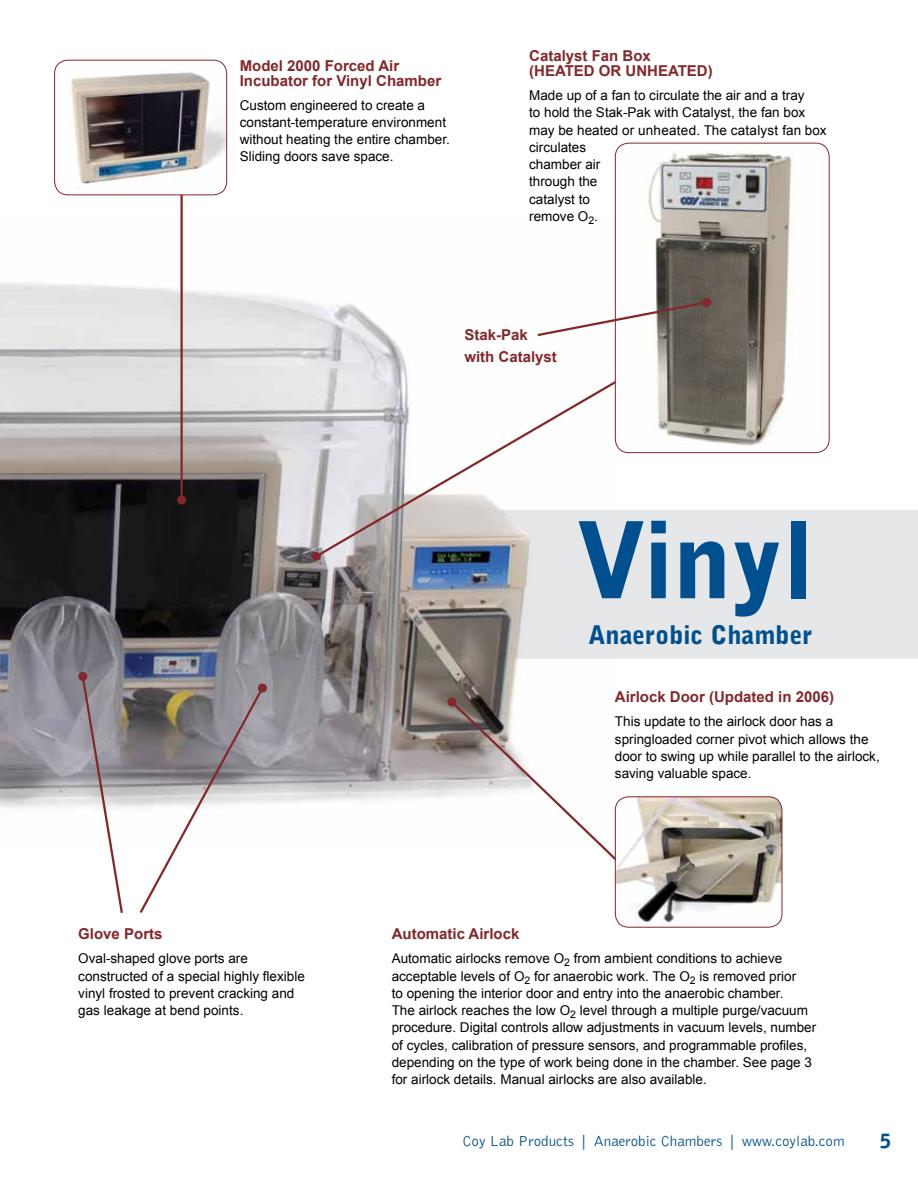
<style>
.page{position:relative;width:918px;height:1188px;background:#fff}
.page>*{position:absolute;margin:0;border:0;box-sizing:border-box;transform-origin:0 0}
.t1{font:900 105px "Bell Gothic";color:#00508f}
.t2{font:900 25.5px "Bell Gothic";color:#00508f}
.t3{font:900 19.5px "Bell Gothic";color:#00508f}
.t4{font:700 15px/15px "Arial";color:#83272a}
.t5{font:300 15px "Bell Gothic";color:#00508f}
.t6{font:13.5px/17.2px "Arial";color:#000}
</style>
<div class="page">
<div style="left:617px;top:510px;width:301px;height:149px;background:#e6e7e8"></div>
<img style="left:0;top:215px;width:617px;height:594px">
<hr style="left:180px;top:192px;width:3px;height:308px;background:#83272a">
<div style="left:177px;top:496px;width:9px;height:9px;background:#83272a;border-radius:50%"></div>
<svg style="left:313px;top:361px;width:336px;height:198px"></svg>
<svg style="left:311px;top:551px;width:10px;height:10px"></svg>
<svg style="left:80px;top:674px;width:44px;height:239px"></svg>
<div style="left:78px;top:672px;width:9px;height:9px;background:#83272a;border-radius:50%"></div>
<svg style="left:138px;top:683px;width:130px;height:230px"></svg>
<img style="left:55px;top:60px;width:172px;height:135px">
<div style="left:54px;top:60px;width:173px;height:135px;border:1px solid #83272a;border-radius:14px"></div>
<img style="left:615px;top:144px;width:212px;height:304px">
<div style="left:615px;top:143px;width:215px;height:310px;border:1px solid #83272a;border-radius:14px"></div>
<svg style="left:449px;top:699px;width:176px;height:175px"></svg>
<div style="left:447px;top:697px;width:10px;height:10px;background:#83272a;border-radius:50%"></div>
<img style="left:615px;top:797px;width:167px;height:129px">
<div style="left:615px;top:796px;width:167px;height:132px;border:1px solid #83272a;border-radius:14px"></div>
<svg style="left:535px;top:300px;width:174px;height:38px"></svg>
<div style="left:702px;top:298px;width:9px;height:9px;background:#83272a;border-radius:50%"></div>
<p class="t4" style="left:240px;top:58px;width:203px">Model 2000 Forced Air<br>Incubator for Vinyl Chamber</p>
<p class="t6" style="left:240px;top:96px;width:212px">Custom engineered to create a constant-temperature environment without heating the entire chamber.<br>Sliding doors save space.</p>
<p class="t4" style="left:529px;top:49px;width:185px">Catalyst Fan Box (Heated or Unheated)</p>
<p class="t6" style="left:529px;top:87px;width:299px">Made up of a fan to circulate the air and a tray<br>to hold the Stak-Pak with Catalyst, the fan box may be heated or unheated. The catalyst fan box circulates<br>chamber air<br>through the<br>catalyst to<br>remove O<sub>2</sub>.</p>
<p class="t4" style="left:464px;top:325px;width:94px;line-height:21.8px">Stak-Pak with Catalyst</p>
<h1 class="t1" style="left:576px;top:499px;width:239px">Vinyl</h1>
<h2 class="t2" style="left:589px;top:620px;width:225px">Anaerobic Chamber</h2>
<p class="t4" style="left:615px;top:690px;width:221px">Airlock Door (Updated in 2006)</p>
<p class="t6" style="left:615px;top:713px;width:266px">This update to the airlock door has a springloaded corner pivot which allows the door to swing up while parallel to the airlock, saving valuable space.</p>
<p class="t4" style="left:78px;top:927px;width:86px">Glove Ports</p>
<p class="t6" style="left:78px;top:950px;width:228px">Oval-shaped glove ports are constructed of a special highly flexible vinyl frosted to prevent cracking and gas leakage at bend points.</p>
<p class="t4" style="left:392px;top:927px;width:129px">Automatic Airlock</p>
<p class="t6" style="left:392px;top:950px;width:426px">Automatic airlocks remove O<sub>2</sub> from ambient conditions to achieve acceptable levels of O<sub>2</sub> for anaerobic work. The O<sub>2</sub> is removed prior<br>to opening the interior door and entry into the anaerobic chamber.<br>The airlock reaches the low O<sub>2</sub> level through a multiple purge/vacuum procedure. Digital controls allow adjustments in vacuum levels, number of cycles, calibration of pressure sensors, and programmable profiles, depending on the type of work being done in the chamber. See page 3 for airlock details. Manual airlocks are also available.</p>
<p class="t5" style="left:462px;top:1133px;width:384px">Coy Lab Products | Anaerobic Chambers | www.coylab.com</p>
<h3 class="t3" style="left:880px;top:1129px;width:12px">5</h3>
</div>
